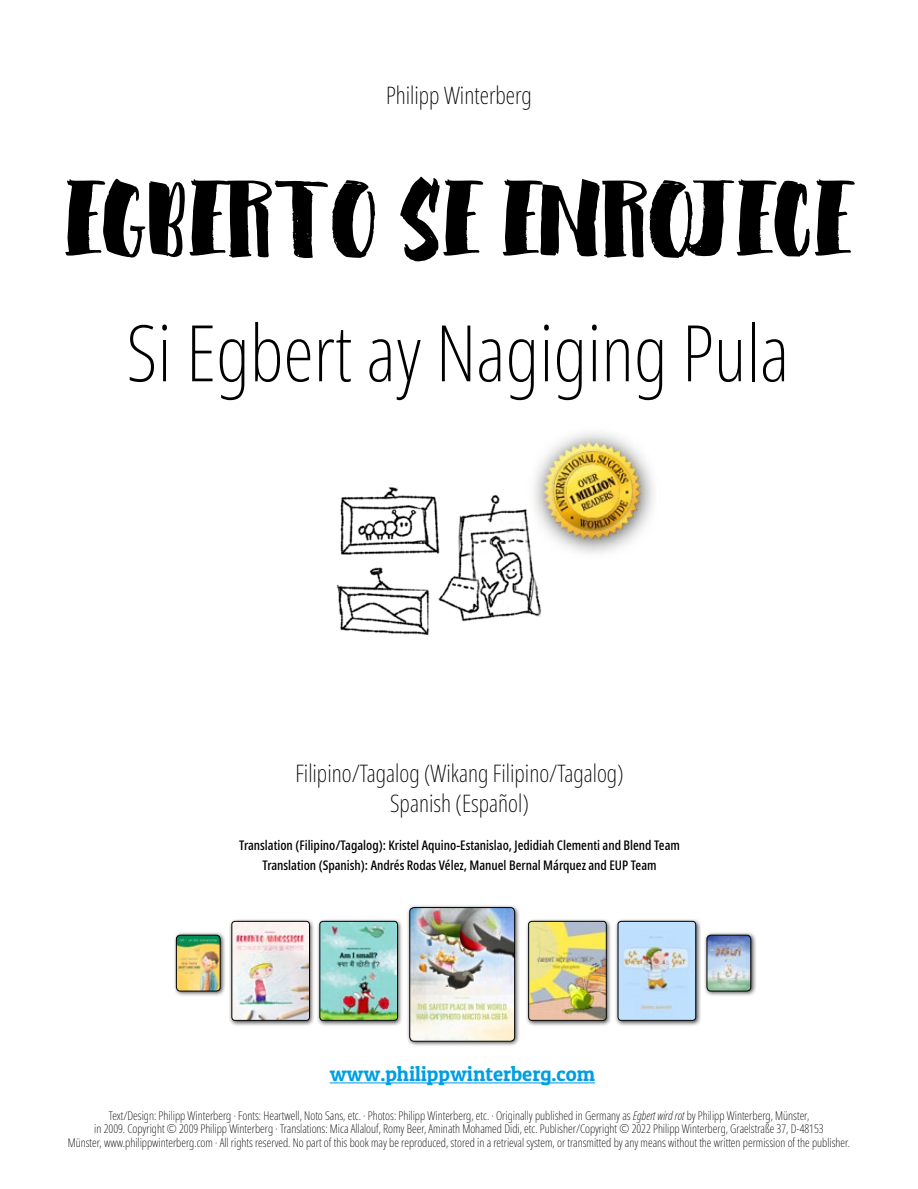
<style>
.page{position:relative;width:918px;height:1189px;background:#fff}
.page>*{position:absolute;margin:0;border:0;box-sizing:border-box;transform-origin:0 0}
.t1{font:90px "Heartwell";color:#000;scale:.96 1}
.t2{font:200 extra-condensed 78px "Noto Sans";color:#000}
.t3{font:200 extra-condensed 24px "Noto Sans";color:#000}
.t4{font:20.7px "Patua One";color:#009ee3}
.t5{font:500 extra-condensed 13.5px "Noto Sans";color:#000}
.t6{font:200 extra-condensed 12px/13.5px "Noto Sans";color:#000;text-align:center}
.s1{font-style:italic}
</style>
<div class="page">
<div style="left:173px;top:931px;width:53px;height:65px;background:#000;opacity:.75"></div>
<img style="left:176px;top:935px;width:44px;height:55px">
<div style="left:176px;top:934px;width:44px;height:57px;border:1px solid #000;border-radius:4px"></div>
<div style="left:703px;top:931px;width:54px;height:65px;background:#000;opacity:.75"></div>
<img style="left:707px;top:935px;width:44px;height:55px">
<div style="left:707px;top:934px;width:44px;height:57px;border:1px solid #000;border-radius:4px"></div>
<div style="left:406px;top:903px;width:115px;height:143px;background:#000;opacity:.75"></div>
<img style="left:410px;top:907px;width:105px;height:134px">
<div style="left:410px;top:907px;width:105px;height:134px;border:1px solid #000;border-radius:4px"></div>
<hr style="left:330px;top:1082px;width:265px;height:1px;background:#009ee3">
<div style="left:525px;top:917px;width:87px;height:109px;background:#000;opacity:.75"></div>
<img style="left:529px;top:921px;width:77px;height:99px">
<div style="left:529px;top:921px;width:77px;height:99px;border:1px solid #000;border-radius:3px"></div>
<div style="left:316px;top:917px;width:87px;height:109px;background:#000;opacity:.75"></div>
<img style="left:320px;top:921px;width:78px;height:99px">
<div style="left:320px;top:921px;width:78px;height:99px;border:1px solid #000;border-radius:3px"></div>
<div style="left:614px;top:917px;width:87px;height:109px;background:#000;opacity:.75"></div>
<img style="left:618px;top:921px;width:78px;height:99px">
<div style="left:618px;top:921px;width:78px;height:99px;border:1px solid #000;border-radius:3px"></div>
<div style="left:228px;top:917px;width:87px;height:109px;background:#000;opacity:.75"></div>
<img style="left:232px;top:921px;width:78px;height:99px">
<div style="left:232px;top:921px;width:78px;height:99px;border:1px solid #000;border-radius:3px"></div>
<img style="left:539px;top:432px;width:115px;height:123px">
<img style="left:336px;top:466px;width:218px;height:169px">
<h3 class="t3" style="left:386px;top:79px;width:147px">Philipp Winterberg</h3>
<h1 class="t1" style="left:65px;top:159px;width:822px">EGBERTO SE ENROJECE</h1>
<h2 class="t2" style="left:127px;top:297px;width:664px">Si Egbert ay Nagiging Pula</h2>
<h3 class="t3" style="left:295px;top:756px;width:330px">Filipino/Tagalog (Wikang Filipino/Tagalog)</h3>
<h3 class="t3" style="left:390px;top:785px;width:140px">Spanish (Español)</h3>
<p class="t5" style="left:239px;top:835px;width:442px">Translation (Filipino/Tagalog): Kristel Aquino-Estanislao, Jedidiah Clementi and Blend Team</p>
<p class="t5" style="left:262px;top:855px;width:396px">Translation (Spanish): Andrés Rodas Vélez, Manuel Bernal Márquez and EUP Team</p>
<h3 class="t4" style="left:330px;top:1060px;width:267px">www.philippwinterberg.com</h3>
<p class="t6" style="left:68px;top:1108px;width:784px">Text/Design: Philipp Winterberg · Fonts: Heartwell, Noto Sans, etc. · Photos: Philipp Winterberg, etc. · Originally published in Germany as <span class="s1">Egbert wird rot</span> by Philipp Winterberg, Münster,<br>in 2009. Copyright © 2009 Philipp Winterberg · Translations: Mica Allalouf, Romy Beer, Aminath Mohamed Didi, etc. Publisher/Copyright © 2022 Philipp Winterberg, Graelstraße 37, D-48153<br>Münster, www.philippwinterberg.com · All rights reserved. No part of this book may be reproduced, stored in a retrieval system, or transmitted by any means without the written permission of the publisher.</p>
</div>
